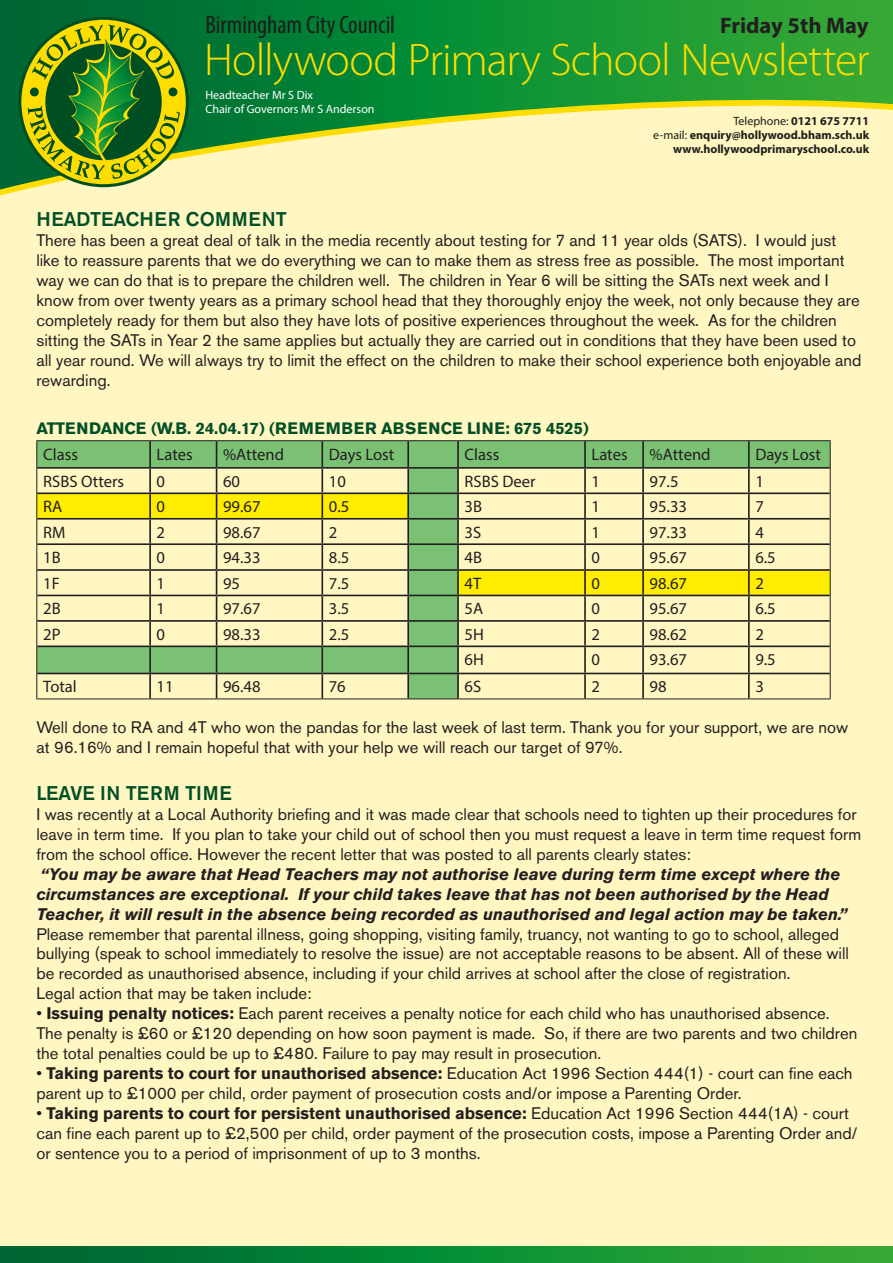
<style>
.page{position:relative;width:893px;height:1263px;background:#fff}
.page>*{position:absolute;margin:0;border:0;box-sizing:border-box;transform-origin:0 0}
.t1{font:300 45.75px "Myriad Pro";letter-spacing:-.02em;color:#fd0}
.t2{font:condensed 25.35px "Myriad Pro";color:#1d1d1b}
.t3{font:700 22.5px "Myriad Pro";color:#231f20}
.t4{font:500 19.65px "Akzidenz Grotesk BE";color:#004f26}
.t5{font:16.65px/20px "Akzidenz Grotesk BE";color:#231f20}
.t6{font:italic 700 16.65px/20px "Akzidenz Grotesk BE";color:#231f20}
.t7{font:16.65px "Myriad Pro";color:#231f20}
.t8{font:700 16.35px "Akzidenz Grotesk BE";letter-spacing:.02em;color:#004f26}
.t9{font:700 12px/14.4px "Myriad Pro";color:#1d1d1b;text-align:right}
.t10{font:12px/14.4px "Myriad Pro";color:#fff}
.s1{font-weight:400}
.s2{font-weight:700}
</style>
<div class="page">
<div style="left:0;top:1px;width:893px;height:1253px;background:#fff6c2"></div>
<svg style="left:0;top:0;width:893px;height:190px"></svg>
<div style="left:0;top:1246px;width:893px;height:17px;background:linear-gradient(to right,#006534,#2faf36)"></div>
<svg style="left:20px;top:18px;width:167px;height:168px"></svg>
<svg style="left:27px;top:25px;width:153px;height:154px;background:#67931c"></svg>
<div style="left:30px;top:87px;width:9px;height:9px;background:#004f22;border-radius:50%"></div>
<div style="left:169px;top:87px;width:8px;height:9px;background:#004f22;border-radius:50%"></div>
<hr style="left:36px;top:440px;width:114px;height:1px;background:#231f20">
<hr style="left:150px;top:440px;width:67px;height:1px;background:#231f20">
<hr style="left:217px;top:440px;width:105px;height:1px;background:#231f20">
<hr style="left:322px;top:440px;width:86px;height:1px;background:#231f20">
<hr style="left:408px;top:440px;width:50px;height:1px;background:#231f20">
<hr style="left:458px;top:440px;width:127px;height:1px;background:#231f20">
<hr style="left:585px;top:440px;width:58px;height:1px;background:#231f20">
<hr style="left:643px;top:440px;width:106px;height:1px;background:#231f20">
<hr style="left:749px;top:440px;width:82px;height:1px;background:#231f20">
<svg style="left:36px;top:441px;width:795px;height:257px"></svg>
<hr style="left:36px;top:698px;width:114px;height:1px;background:#231f20">
<hr style="left:150px;top:698px;width:67px;height:1px;background:#231f20">
<hr style="left:217px;top:698px;width:105px;height:1px;background:#231f20">
<hr style="left:322px;top:698px;width:86px;height:1px;background:#231f20">
<hr style="left:408px;top:698px;width:50px;height:1px;background:#231f20">
<hr style="left:458px;top:698px;width:127px;height:1px;background:#231f20">
<hr style="left:585px;top:698px;width:58px;height:1px;background:#231f20">
<hr style="left:643px;top:698px;width:106px;height:1px;background:#231f20">
<hr style="left:749px;top:698px;width:82px;height:1px;background:#231f20">
<h2 class="t2" style="left:205px;top:9px;width:191px">Birmingham City Council</h2>
<h3 class="t3" style="left:720px;top:10px;width:150px">Friday 5th May</h3>
<h1 class="t1" style="left:204px;top:35px;width:667px">Hollywood Primary School Newsletter</h1>
<p class="t10" style="left:205px;top:87px;width:171px">Headteacher Mr S Dix<br>Chair of Governors Mr S Anderson</p>
<p class="t9" style="left:653px;top:113px;width:217px"><span class="s1">Telephone:</span> 0121 675 7711<br><span class="s1">e-mail:</span> enquiry@hollywood.bham.sch.uk www.hollywoodprimaryschool.co.uk</p>
<p class="t4" style="left:36px;top:207px;width:252px">HEADTEACHER COMMENT</p>
<p class="t5" style="left:36px;top:230px;width:827px">There has been a great deal of talk in the media recently about testing for 7 and 11 year olds (SATS). I would just like to reassure parents that we do everything we can to make them as stress free as possible. The most important way we can do that is to prepare the children well. The children in Year 6 will be sitting the SATs next week and I know from over twenty years as a primary school head that they thoroughly enjoy the week, not only because they are completely ready for them but also they have lots of positive experiences throughout the week. As for the children sitting the SATs in Year 2 the same applies but actually they are carried out in conditions that they have been used to all year round. We will always try to limit the effect on the children to make their school experience both enjoyable and rewarding.</p>
<p class="t8" style="left:36px;top:419px;width:554px">ATTENDANCE (W.B. 24.04.17) (REMEMBER ABSENCE LINE: 675 4525)</p>
<p class="t7" style="left:43px;top:444px;width:36px">Class</p>
<p class="t7" style="left:157px;top:444px;width:38px">Lates</p>
<p class="t7" style="left:223px;top:444px;width:62px">%Attend</p>
<p class="t7" style="left:329px;top:444px;width:67px">Days Lost</p>
<p class="t7" style="left:465px;top:444px;width:36px">Class</p>
<p class="t7" style="left:591px;top:444px;width:38px">Lates</p>
<p class="t7" style="left:650px;top:444px;width:62px">%Attend</p>
<p class="t7" style="left:755px;top:444px;width:67px">Days Lost</p>
<p class="t7" style="left:43px;top:471px;width:82px">RSBS Otters</p>
<p class="t7" style="left:157px;top:471px;width:10px">0</p>
<p class="t7" style="left:223px;top:471px;width:19px">60</p>
<p class="t7" style="left:329px;top:471px;width:19px">10</p>
<p class="t7" style="left:465px;top:471px;width:73px">RSBS Deer</p>
<p class="t7" style="left:591px;top:471px;width:10px">1</p>
<p class="t7" style="left:650px;top:471px;width:31px">97.5</p>
<p class="t7" style="left:755px;top:471px;width:10px">1</p>
<p class="t7" style="left:43px;top:496px;width:21px">RA</p>
<p class="t7" style="left:157px;top:496px;width:10px">0</p>
<p class="t7" style="left:223px;top:496px;width:39px">99.67</p>
<p class="t7" style="left:329px;top:496px;width:22px">0.5</p>
<p class="t7" style="left:465px;top:496px;width:19px">3B</p>
<p class="t7" style="left:591px;top:496px;width:10px">1</p>
<p class="t7" style="left:650px;top:496px;width:39px">95.33</p>
<p class="t7" style="left:755px;top:496px;width:10px">7</p>
<p class="t7" style="left:43px;top:522px;width:24px">RM</p>
<p class="t7" style="left:157px;top:522px;width:10px">2</p>
<p class="t7" style="left:223px;top:522px;width:39px">98.67</p>
<p class="t7" style="left:329px;top:522px;width:10px">2</p>
<p class="t7" style="left:465px;top:522px;width:18px">3S</p>
<p class="t7" style="left:591px;top:522px;width:10px">1</p>
<p class="t7" style="left:650px;top:522px;width:39px">97.33</p>
<p class="t7" style="left:755px;top:522px;width:10px">4</p>
<p class="t7" style="left:43px;top:547px;width:19px">1B</p>
<p class="t7" style="left:157px;top:547px;width:10px">0</p>
<p class="t7" style="left:223px;top:547px;width:39px">94.33</p>
<p class="t7" style="left:329px;top:547px;width:22px">8.5</p>
<p class="t7" style="left:465px;top:547px;width:19px">4B</p>
<p class="t7" style="left:591px;top:547px;width:10px">0</p>
<p class="t7" style="left:650px;top:547px;width:39px">95.67</p>
<p class="t7" style="left:755px;top:547px;width:22px">6.5</p>
<p class="t7" style="left:43px;top:573px;width:18px">1F</p>
<p class="t7" style="left:157px;top:573px;width:10px">1</p>
<p class="t7" style="left:223px;top:573px;width:19px">95</p>
<p class="t7" style="left:329px;top:573px;width:22px">7.5</p>
<p class="t7" style="left:465px;top:573px;width:18px">4T</p>
<p class="t7" style="left:591px;top:573px;width:10px">0</p>
<p class="t7" style="left:650px;top:573px;width:39px">98.67</p>
<p class="t7" style="left:755px;top:573px;width:10px">2</p>
<p class="t7" style="left:43px;top:598px;width:19px">2B</p>
<p class="t7" style="left:157px;top:598px;width:10px">1</p>
<p class="t7" style="left:223px;top:598px;width:39px">97.67</p>
<p class="t7" style="left:329px;top:598px;width:22px">3.5</p>
<p class="t7" style="left:465px;top:598px;width:20px">5A</p>
<p class="t7" style="left:591px;top:598px;width:10px">0</p>
<p class="t7" style="left:650px;top:598px;width:39px">95.67</p>
<p class="t7" style="left:755px;top:598px;width:22px">6.5</p>
<p class="t7" style="left:43px;top:624px;width:19px">2P</p>
<p class="t7" style="left:157px;top:624px;width:10px">0</p>
<p class="t7" style="left:223px;top:624px;width:39px">98.33</p>
<p class="t7" style="left:329px;top:624px;width:22px">2.5</p>
<p class="t7" style="left:465px;top:624px;width:21px">5H</p>
<p class="t7" style="left:591px;top:624px;width:10px">2</p>
<p class="t7" style="left:650px;top:624px;width:39px">98.62</p>
<p class="t7" style="left:755px;top:624px;width:10px">2</p>
<p class="t7" style="left:465px;top:649px;width:21px">6H</p>
<p class="t7" style="left:591px;top:649px;width:10px">0</p>
<p class="t7" style="left:650px;top:649px;width:39px">93.67</p>
<p class="t7" style="left:755px;top:649px;width:22px">9.5</p>
<p class="t7" style="left:43px;top:676px;width:35px">Total</p>
<p class="t7" style="left:157px;top:676px;width:19px">11</p>
<p class="t7" style="left:223px;top:676px;width:39px">96.48</p>
<p class="t7" style="left:329px;top:676px;width:19px">76</p>
<p class="t7" style="left:465px;top:676px;width:18px">6S</p>
<p class="t7" style="left:591px;top:676px;width:10px">2</p>
<p class="t7" style="left:650px;top:676px;width:19px">98</p>
<p class="t7" style="left:755px;top:676px;width:10px">3</p>
<p class="t5" style="left:36px;top:717px;width:813px">Well done to RA and 4T who won the pandas for the last week of last term. Thank you for your support, we are now at 96.16% and I remain hopeful that with your help we will reach our target of 97%.</p>
<p class="t4" style="left:36px;top:781px;width:197px">LEAVE IN TERM TIME</p>
<p class="t5" style="left:36px;top:804px;width:826px">I was recently at a Local Authority briefing and it was made clear that schools need to tighten up their procedures for leave in term time. If you plan to take your child out of school then you must request a leave in term time request form from the school office. However the recent letter that was posted to all parents clearly states:</p>
<p class="t6" style="left:36px;top:864px;width:813px">“You may be aware that Head Teachers may not authorise leave during term time except where the circumstances are exceptional. If your child takes leave that has not been authorised by the Head<br>Teacher, it will result in the absence being recorded as unauthorised and legal action may be taken.”</p>
<p class="t5" style="left:36px;top:924px;width:814px">Please remember that parental illness, going shopping, visiting family, truancy, not wanting to go to school, alleged bullying (speak to school immediately to resolve the issue) are not acceptable reasons to be absent. All of these will be recorded as unauthorised absence, including if your child arrives at school after the close of registration.<br>Legal action that may be taken include:</p>
<p class="t5" style="left:36px;top:1003px;width:822px">• <span class="s2">Issuing penalty notices:</span> Each parent receives a penalty notice for each child who has unauthorised absence.<br>The penalty is £60 or £120 depending on how soon payment is made. So, if there are two parents and two children the total penalties could be up to £480. Failure to pay may result in prosecution.</p>
<p class="t5" style="left:36px;top:1063px;width:817px">• <span class="s2">Taking parents to court for unauthorised absence:</span> Education Act 1996 Section 444(1) - court can fine each parent up to £1000 per child, order payment of prosecution costs and/or impose a Parenting Order.</p>
<p class="t5" style="left:36px;top:1103px;width:822px">• <span class="s2">Taking parents to court for persistent unauthorised absence:</span> Education Act 1996 Section 444(1A) - court can fine each parent up to £2,500 per child, order payment of the prosecution costs, impose a Parenting Order and/ or sentence you to a period of imprisonment of up to 3 months.</p>
</div>
